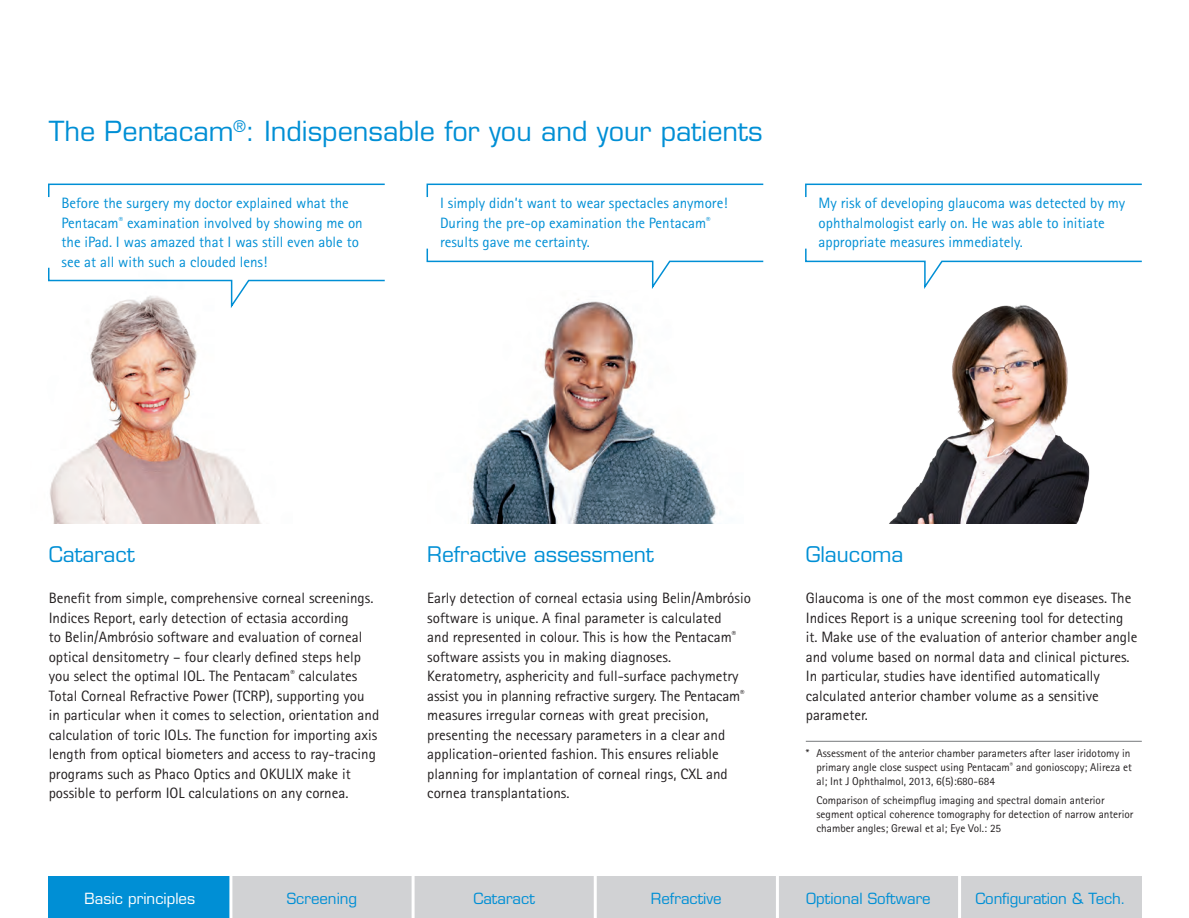
<style>
.page{position:relative;width:1189px;height:918px;background:#fff}
.page>*{position:absolute;margin:0;border:0;box-sizing:border-box;transform-origin:0 0}
.t1{font:27px "Eurostile";color:#008fd5}
.t2{font:21px "Eurostile";color:#008fd5}
.t3{font:15px/19.5px "Rotis Sans Serif";color:#231f20}
.t4{font:15px/19.5px "Rotis Sans Serif";color:#008fd5}
.t5{font:15px "Eurostile";color:#008fd5}
.t6{font:15px "Eurostile";color:#fff}
.t7{font:11.25px/14.2px "Rotis Sans Serif";color:#231f20}
</style>
<div class="page">
<img style="left:50px;top:311px;width:212px;height:213px">
<hr style="left:806px;top:741px;width:335px;height:1px;background:#76787b">
<img style="left:889px;top:305px;width:201px;height:219px">
<svg style="left:48px;top:267px;width:337px;height:44px"></svg>
<svg style="left:48px;top:183px;width:337px;height:15px"></svg>
<svg style="left:426px;top:248px;width:338px;height:41px"></svg>
<svg style="left:426px;top:183px;width:338px;height:15px"></svg>
<svg style="left:805px;top:248px;width:337px;height:41px"></svg>
<svg style="left:805px;top:183px;width:337px;height:15px"></svg>
<img style="left:468px;top:299px;width:253px;height:225px">
<svg style="left:48px;top:876px;width:1094px;height:42px"></svg>
<div style="left:49px;top:877px;width:1092px;height:41px;background:#d1d2d4"></div>
<div style="left:49px;top:877px;width:182px;height:41px;background:#008fd5"></div>
<hr style="left:229px;top:874px;width:3px;height:44px;background:#fff">
<hr style="left:411px;top:874px;width:3px;height:44px;background:#fff">
<hr style="left:594px;top:874px;width:3px;height:44px;background:#fff">
<hr style="left:776px;top:874px;width:3px;height:44px;background:#fff">
<hr style="left:958px;top:874px;width:3px;height:44px;background:#fff">
<h1 class="t1" style="left:49px;top:115px;width:715px">The Pentacam<sup>®</sup>: Indispensable for you and your patients</h1>
<p class="t4" style="left:61px;top:193px;width:303px">Before the surgery my doctor explained what the Pentacam<sup>®</sup> examination involved by showing me on the iPad. I was amazed that I was still even able to see at all with such a clouded lens!</p>
<p class="t4" style="left:440px;top:193px;width:289px">I simply didn’t want to wear spectacles anymore!<br>During the pre-op examination the Pentacam<sup>® </sup>results gave me certainty.</p>
<p class="t4" style="left:818px;top:193px;width:308px">My risk of developing glaucoma was detected by my ophthalmologist early on. He was able to initiate appropriate measures immediately.</p>
<h2 class="t2" style="left:49px;top:542px;width:87px">Cataract</h2>
<p class="t3" style="left:49px;top:588px;width:332px">Benefit from simple, comprehensive corneal screenings.<br>Indices Report, early detection of ectasia according<br>to Belin/Ambrósio software and evaluation of corneal optical densitometry – four clearly defined steps help you select the optimal IOL. The Pentacam<sup>®</sup> calculates Total Corneal Refractive Power (TCRP), supporting you in particular when it comes to selection, orientation and calculation of toric IOLs. The function for importing axis length from optical biometers and access to ray-tracing programs such as Phaco Optics and OKULIX make it possible to perform IOL calculations on any cornea.</p>
<h2 class="t2" style="left:427px;top:542px;width:228px">Refractive assessment</h2>
<p class="t3" style="left:427px;top:588px;width:325px">Early detection of corneal ectasia using Belin/Ambrósio software is unique. A final parameter is calculated<br>and represented in colour. This is how the Pentacam<sup>® </sup>software assists you in making diagnoses.<br>Keratometry, asphericity and full-surface pachymetry assist you in planning refractive surgery. The Pentacam<sup>® </sup>measures irregular corneas with great precision, presenting the necessary parameters in a clear and application-oriented fashion. This ensures reliable planning for implantation of corneal rings, CXL and cornea transplantations.</p>
<h2 class="t2" style="left:806px;top:542px;width:99px">Glaucoma</h2>
<p class="t3" style="left:806px;top:588px;width:333px">Glaucoma is one of the most common eye diseases. The Indices Report is a unique screening tool for detecting it. Make use of the evaluation of anterior chamber angle and volume based on normal data and clinical pictures.<br>In particular, studies have identified automatically calculated anterior chamber volume as a sensitive parameter.</p>
<p class="t7" style="left:816px;top:746px;width:317px;text-indent:-11px">* Assessment of the anterior chamber parameters after laser iridotomy in primary angle close suspect using Pentacam<sup>®</sup> and gonioscopy; Alireza et al; Int J Ophthalmol, 2013, 6(5):680-684</p>
<p class="t7" style="left:816px;top:793px;width:318px">Comparison of scheimpflug imaging and spectral domain anterior segment optical coherence tomography for detection of narrow anterior chamber angles; Grewal et al; Eye Vol.: 25</p>
<p class="t6" style="left:85px;top:889px;width:112px">Basic principles</p>
<p class="t5" style="left:287px;top:889px;width:72px">Screening</p>
<p class="t5" style="left:473px;top:889px;width:63px">Cataract</p>
<p class="t5" style="left:651px;top:889px;width:72px">Refractive</p>
<p class="t5" style="left:806px;top:889px;width:126px">Optional Software</p>
<p class="t5" style="left:975px;top:889px;width:152px">Configuration &amp; Tech.</p>
</div>
